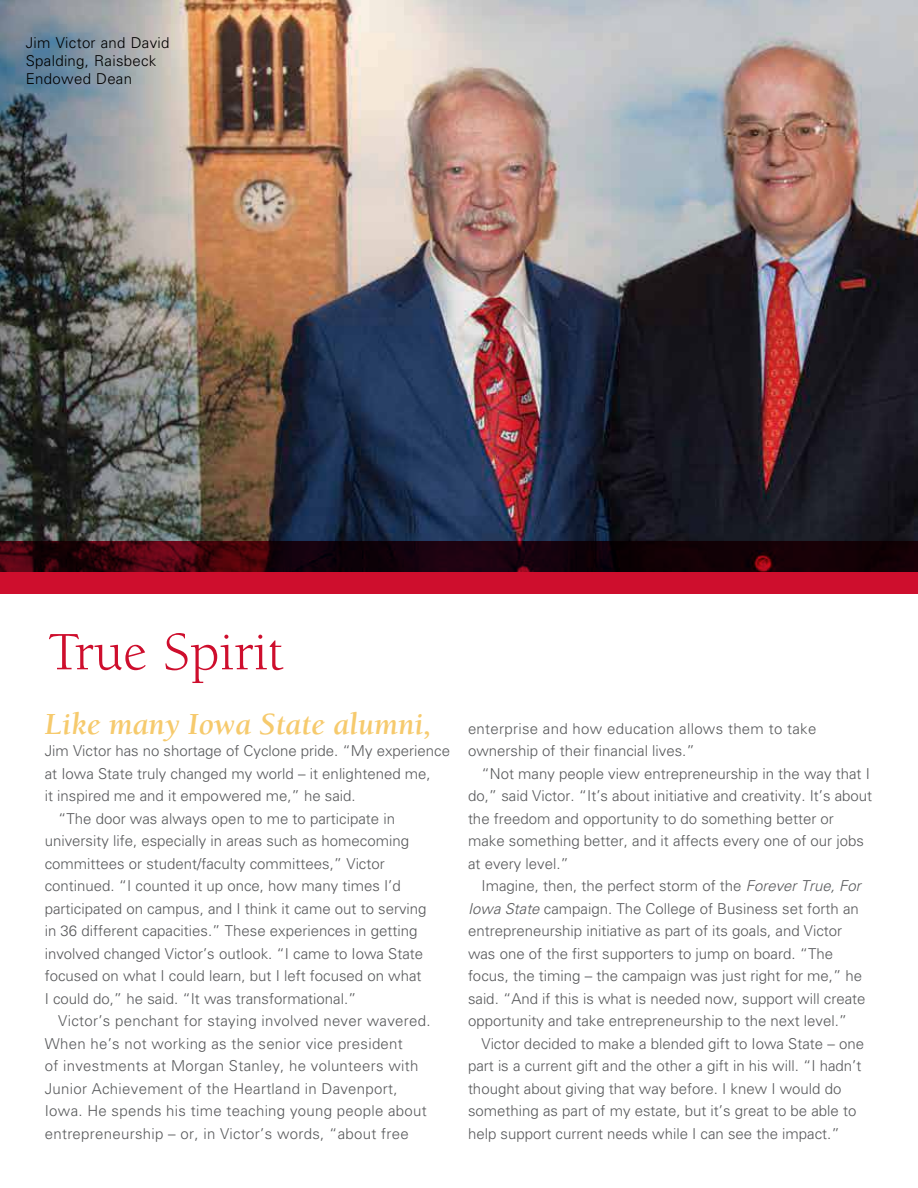
<style>
.page{position:relative;width:918px;height:1188px;background:#fff}
.page>*{position:absolute;margin:0;border:0;box-sizing:border-box;transform-origin:0 0}
.t1{font:55.5px "Berkeley";color:#ce0e2d}
.t2{font:italic 700 31.5px "Berkeley";color:#f6ca6d}
.t3{font:300 15px/22.5px "Univers";color:#58595b}
.t4{font:300 15px/22.5px "Univers";letter-spacing:.02em;color:#58595b}
.t5{font:300 15px/18px "Univers";letter-spacing:.02em;color:#000}
.s1{font-style:italic}
</style>
<div class="page">
<img style="left:0;top:0;width:918px;height:542px">
<svg style="left:0;top:542px;width:918px;height:52px"></svg>
<p class="t5" style="left:26px;top:33px;width:145px">Jim Victor and David<br>Spalding, Raisbeck<br>Endowed Dean</p>
<h1 class="t1" style="left:48px;top:623px;width:238px">True Spirit</h1>
<h2 class="t2" style="left:45px;top:707px;width:388px">Like many Iowa State alumni,</h2>
<p class="t3" style="left:45px;top:739px;width:407px">Jim Victor has no shortage of Cyclone pride. “My experience</p>
<p class="t3" style="left:45px;top:762px;width:387px">at Iowa State truly changed my world – it enlightened me,</p>
<p class="t3" style="left:45px;top:784px;width:312px">it inspired me and it empowered me,” he said.</p>
<p class="t3" style="left:58px;top:807px;width:338px">“The door was always open to me to participate in</p>
<p class="t3" style="left:45px;top:829px;width:366px">university life, especially in areas such as homecoming</p>
<p class="t3" style="left:45px;top:852px;width:342px">committees or student/faculty committees,” Victor</p>
<p class="t3" style="left:45px;top:874px;width:357px">continued. “I counted it up once, how many times I’d</p>
<p class="t3" style="left:45px;top:897px;width:383px">participated on campus, and I think it came out to serving</p>
<p class="t3" style="left:45px;top:919px;width:374px">in 36 different capacities.” These experiences in getting</p>
<p class="t3" style="left:45px;top:942px;width:380px">involved changed Victor’s outlook. “I came to Iowa State</p>
<p class="t3" style="left:45px;top:964px;width:378px">focused on what I could learn, but I left focused on what</p>
<p class="t3" style="left:45px;top:987px;width:313px">I could do,” he said. “It was transformational.”</p>
<p class="t4" style="left:58px;top:1009px;width:374px">Victor’s penchant for staying involved never wavered.</p>
<p class="t4" style="left:45px;top:1032px;width:360px">When he’s not working as the senior vice president</p>
<p class="t4" style="left:45px;top:1054px;width:375px">of investments at Morgan Stanley, he volunteers with</p>
<p class="t4" style="left:45px;top:1077px;width:354px">Junior Achievement of the Heartland in Davenport,</p>
<p class="t4" style="left:45px;top:1099px;width:384px">Iowa. He spends his time teaching young people about</p>
<p class="t4" style="left:45px;top:1122px;width:366px">entrepreneurship – or, in Victor’s words, “about free</p>
<p class="t4" style="left:468px;top:717px;width:350px">enterprise and how education allows them to take ownership of their financial lives.”</p>
<p class="t3" style="left:468px;top:762px;width:406px;text-indent:14px">“Not many people view entrepreneurship in the way that I do,” said Victor. “It’s about initiative and creativity. It’s about the freedom and opportunity to do something better or make something better, and it affects every one of our jobs at every level.”</p>
<p class="t3" style="left:468px;top:874px;width:399px;text-indent:14px">Imagine, then, the perfect storm of the <span class="s1">Forever True, For Iowa State</span> campaign. The College of Business set forth an entrepreneurship initiative as part of its goals, and Victor was one of the first supporters to jump on board. “The focus, the timing – the campaign was just right for me,” he said. “And if this is what is needed now, support will create opportunity and take entrepreneurship to the next level.”</p>
<p class="t3" style="left:468px;top:1032px;width:398px;text-indent:14px">Victor decided to make a blended gift to Iowa State – one part is a current gift and the other a gift in his will. “I hadn’t thought about giving that way before. I knew I would do something as part of my estate, but it’s great to be able to help support current needs while I can see the impact.”</p>
</div>
